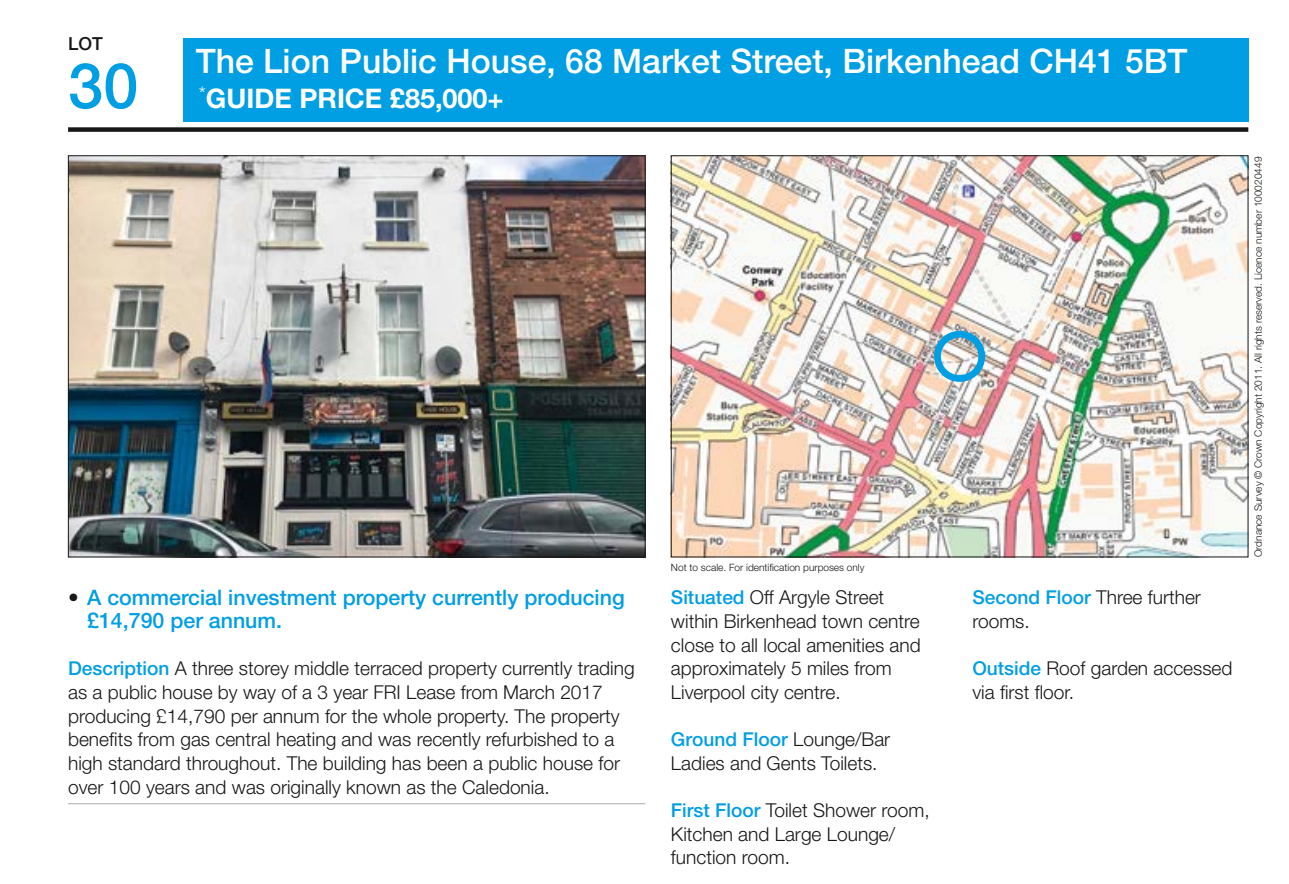
<style>
.page{position:relative;width:1289px;height:884px;background:#fff}
.page>*{position:absolute;margin:0;border:0;box-sizing:border-box;transform-origin:0 0}
.t1{font:500 63px "Helvetica Neue LT Std";color:#009ee3}
.t2{font:500 33.75px "Helvetica Neue LT Std";color:#fff}
.t3{font:700 27px "Helvetica Neue LT Std";color:#fff}
.t4{font:500 21.38px/23.6px "Helvetica Neue LT Std";color:#009ee3}
.t5{font:300 19.12px/23.6px "Helvetica Neue LT Std";color:#181716}
.t6{font:500 18px "Helvetica Neue LT Std";color:#181716}
.t7{font:300 10.12px "Helvetica Neue LT Std";color:#181716}
.s1{color:#181716}
.s2{font-weight:500;color:#009ee3}
</style>
<div class="page">
<div style="left:183px;top:38px;width:1065px;height:83px;background:#009ee3"></div>
<div style="left:68px;top:127px;width:1180px;height:5px;background:#181716"></div>
<img style="left:70px;top:157px;width:573px;height:398px">
<img style="left:673px;top:157px;width:573px;height:398px">
<hr style="left:68px;top:803px;width:577px;height:1px;background:#b1b2b3">
<div style="left:934px;top:331px;width:51px;height:51px;border:7px solid #009ee3;border-radius:50%"></div>
<p class="t6" style="left:68px;top:33px;width:36px">LOT</p>
<h1 class="t1" style="left:68px;top:48px;width:72px">30</h1>
<h2 class="t2" style="left:196px;top:40px;width:993px">The Lion Public House, 68 Market Street, Birkenhead CH41 5BT</h2>
<h3 class="t3" style="left:199px;top:82px;width:306px"><sup>*</sup>GUIDE PRICE £85,000+</h3>
<p class="t7" style="left:671px;top:561px;width:195px">Not to scale. For identification purposes only</p>
<p class="t4" style="left:87px;top:585px;width:539px;text-indent:-19px"><span class="s1">•</span> A commercial investment property currently producing £14,790 per annum.</p>
<p class="t5" style="left:68px;top:656px;width:568px"><span class="s2">Description</span> A three storey middle terraced property currently trading as a public house by way of a 3 year FRI Lease from March 2017 producing £14,790 per annum for the whole property. The property benefits from gas central heating and was recently refurbished to a high standard throughout. The building has been a public house for over 100 years and was originally known as the Caledonia.</p>
<p class="t5" style="left:671px;top:585px;width:251px"><span class="s2">Situated</span> Off Argyle Street within Birkenhead town centre close to all local amenities and approximately 5 miles from<br>Liverpool city centre.</p>
<p class="t5" style="left:671px;top:727px;width:221px"><span class="s2">Ground Floor</span> Lounge/Bar<br>Ladies and Gents Toilets.</p>
<p class="t5" style="left:671px;top:798px;width:260px"><span class="s2">First Floor</span> Toilet Shower room,<br>Kitchen and Large Lounge/ function room.</p>
<p class="t5" style="left:972px;top:585px;width:230px"><span class="s2">Second Floor</span> Three further rooms.</p>
<p class="t5" style="left:972px;top:656px;width:262px"><span class="s2">Outside</span> Roof garden accessed via first floor.</p>
<p class="t7" style="left:1252px;top:557px;width:402px;rotate:-90deg">Ordnance Survey © Crown Copyright 2011. All rights reserved. Licence number 100020449</p>
</div>
